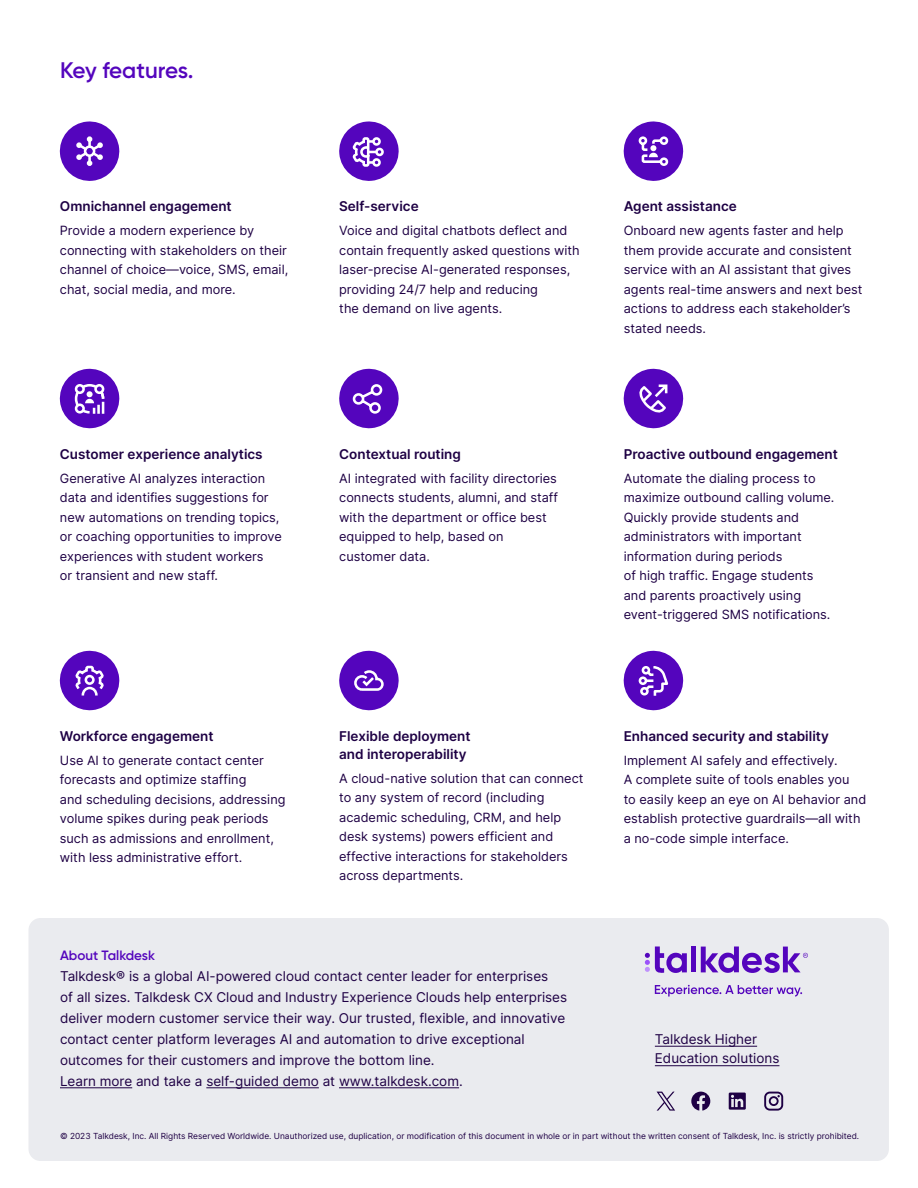
<style>
.page{position:relative;width:918px;height:1188px;background:#fff}
.page>*{position:absolute;margin:0;border:0;box-sizing:border-box;transform-origin:0 0}
.t1{font:600 22.5px "Gilroy";letter-spacing:-.02em;color:#5405bd}
.t2{font:13.5px/21px "Inter";color:#1e0044}
.t3{font:600 13.5px/18px "Inter";color:#1e0044}
.t4{font:600 13.5px "Gilroy";color:#5405bd}
.t5{font:12.75px/19.5px "Inter";color:#1e0044}
.t6{font:8.4px "Inter";color:#1e0044}
</style>
<div class="page">
<div style="left:28px;top:918px;width:861px;height:243px;background:#eaebef;border-radius:12px"></div>
<svg style="left:691px;top:1092px;width:19px;height:19px"></svg>
<svg style="left:729px;top:1093px;width:17px;height:17px"></svg>
<svg style="left:764px;top:1092px;width:19px;height:19px"></svg>
<svg style="left:655px;top:985px;width:147px;height:12px"></svg>
<div style="left:691px;top:947px;width:5px;height:25px;background:#5405bd"></div>
<svg style="left:645px;top:946px;width:42px;height:27px"></svg>
<svg style="left:701px;top:946px;width:107px;height:27px"></svg>
<hr style="left:655px;top:1046px;width:102px;height:1px;background:#1e0044">
<hr style="left:655px;top:1065px;width:124px;height:1px;background:#1e0044">
<svg style="left:657px;top:1092px;width:18px;height:19px"></svg>
<hr style="left:60px;top:1087px;width:72px;height:1px;background:#1e0044">
<hr style="left:206px;top:1087px;width:113px;height:1px;background:#1e0044">
<hr style="left:339px;top:1087px;width:120px;height:1px;background:#1e0044">
<svg style="left:59px;top:121px;width:61px;height:60px"></svg>
<svg style="left:59px;top:650px;width:61px;height:61px"></svg>
<svg style="left:59px;top:368px;width:61px;height:61px"></svg>
<svg style="left:339px;top:121px;width:60px;height:60px"></svg>
<svg style="left:339px;top:368px;width:60px;height:61px"></svg>
<svg style="left:623px;top:368px;width:61px;height:61px"></svg>
<svg style="left:623px;top:121px;width:61px;height:60px"></svg>
<svg style="left:623px;top:650px;width:61px;height:61px"></svg>
<svg style="left:339px;top:650px;width:60px;height:61px"></svg>
<h1 class="t1" style="left:60px;top:56px;width:135px">Key features.</h1>
<p class="t3" style="left:60px;top:197px;width:173px">Omnichannel engagement</p>
<p class="t5" style="left:60px;top:221px;width:230px">Provide a modern experience by connecting with stakeholders on their channel of choice—voice, SMS, email, chat, social media, and more.</p>
<p class="t3" style="left:339px;top:197px;width:81px">Self-service</p>
<p class="t5" style="left:339px;top:221px;width:242px">Voice and digital chatbots deflect and contain frequently asked questions with laser-precise AI-generated responses, providing 24/7 help and reducing<br>the demand on live agents.</p>
<p class="t3" style="left:624px;top:197px;width:115px">Agent assistance</p>
<p class="t5" style="left:624px;top:221px;width:240px">Onboard new agents faster and help them provide accurate and consistent service with an AI assistant that gives agents real-time answers and next best actions to address each stakeholder’s stated needs.</p>
<p class="t3" style="left:60px;top:444px;width:204px">Customer experience analytics</p>
<p class="t5" style="left:60px;top:468px;width:223px">Generative AI analyzes interaction data and identifies suggestions for new automations on trending topics, or coaching opportunities to improve experiences with student workers<br>or transient and new staff.</p>
<p class="t3" style="left:339px;top:444px;width:123px">Contextual routing</p>
<p class="t5" style="left:339px;top:468px;width:220px">AI integrated with facility directories connects students, alumni, and staff with the department or office best equipped to help, based on customer data.</p>
<p class="t3" style="left:624px;top:444px;width:216px">Proactive outbound engagement</p>
<p class="t5" style="left:624px;top:468px;width:212px">Automate the dialing process to maximize outbound calling volume.<br>Quickly provide students and administrators with important information during periods<br>of high traffic. Engage students and parents proactively using event-triggered SMS notifications.</p>
<p class="t3" style="left:60px;top:726px;width:155px">Workforce engagement</p>
<p class="t5" style="left:60px;top:750px;width:227px">Use AI to generate contact center forecasts and optimize staffing<br>and scheduling decisions, addressing volume spikes during peak periods such as admissions and enrollment, with less administrative effort.</p>
<p class="t3" style="left:339px;top:726px;width:133px">Flexible deployment and interoperability</p>
<p class="t5" style="left:339px;top:768px;width:246px">A cloud-native solution that can connect to any system of record (including academic scheduling, CRM, and help desk systems) powers efficient and effective interactions for stakeholders across departments.</p>
<p class="t4" style="left:60px;top:946px;width:96px">About Talkdesk</p>
<p class="t2" style="left:60px;top:965px;width:509px">Talkdesk® is a global AI-powered cloud contact center leader for enterprises<br>of all sizes. Talkdesk CX Cloud and Industry Experience Clouds help enterprises deliver modern customer service their way. Our trusted, flexible, and innovative contact center platform leverages AI and automation to drive exceptional outcomes for their customers and improve the bottom line.<br>Learn more and take a self-guided demo at www.talkdesk.com.</p>
<p class="t3" style="left:624px;top:726px;width:207px">Enhanced security and stability</p>
<p class="t5" style="left:624px;top:750px;width:244px">Implement AI safely and effectively.<br>A complete suite of tools enables you<br>to easily keep an eye on AI behavior and establish protective guardrails—all with a no-code simple interface.</p>
<p class="t2" style="left:655px;top:1029px;width:126px;line-height:19.5px">Talkdesk Higher<br>Education solutions</p>
<p class="t6" style="left:60px;top:1130px;width:801px">© 2023 Talkdesk, Inc. All Rights Reserved Worldwide. Unauthorized use, duplication, or modification of this document in whole or in part without the written consent of Talkdesk, Inc. is strictly prohibited.</p>
</div>
